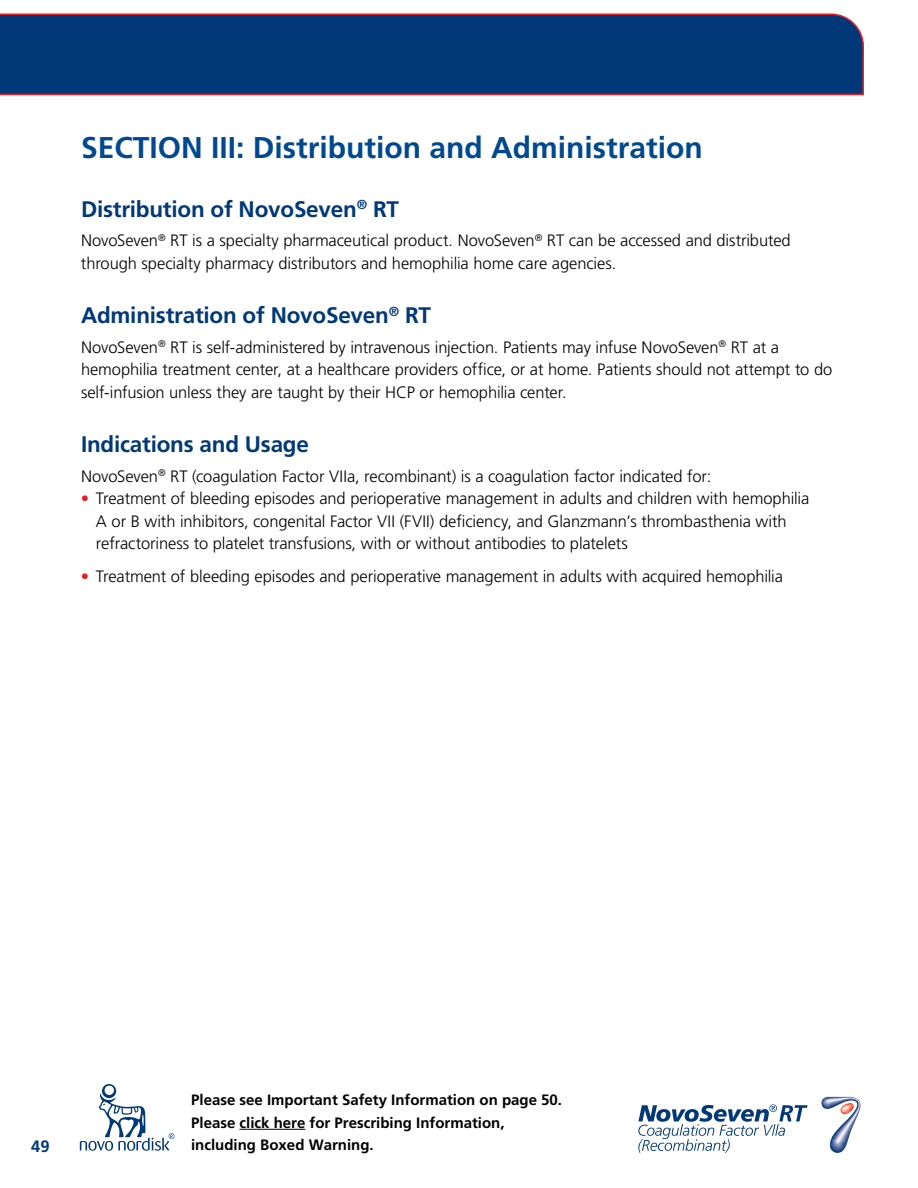
<style>
.page{position:relative;width:918px;height:1188px;background:#fff}
.page>*{position:absolute;margin:0;border:0;box-sizing:border-box;transform-origin:0 0}
.t1{font:700 30px "Frutiger LT Std";color:#004990}
.t2{font:700 22.5px "Frutiger LT Std";letter-spacing:-.01em;color:#003878}
.t3{font:300 16.5px/22.5px "Frutiger LT Std";letter-spacing:-.005em;color:#000}
.t4{font:700 16.5px "Frutiger LT Std";color:#003878}
.t5{font:700 15px/22.5px "Frutiger LT Std";color:#000}
.s1{color:#ed1d24}
</style>
<div class="page">
<svg style="left:80px;top:1084px;width:94px;height:67px"></svg>
<svg style="left:638px;top:1104px;width:170px;height:49px"></svg>
<svg style="left:821px;top:1097px;width:40px;height:56px"></svg>
<div style="left:0;top:13px;width:864px;height:83px;background:#003878"></div>
<hr style="left:0;top:94px;width:864px;height:1px;background:#ed1d24">
<hr style="left:240px;top:1129px;width:65px;height:1px;background:#000">
<h1 class="t1" style="left:81px;top:129px;width:623px">SECTION III: Distribution and Administration</h1>
<h2 class="t2" style="left:81px;top:196px;width:320px">Distribution of NovoSeven<sup>®</sup> RT</h2>
<p class="t3" style="left:81px;top:229px;width:711px">NovoSeven<sup>®</sup> RT is a specialty pharmaceutical product. NovoSeven<sup>®</sup> RT can be accessed and distributed through specialty pharmacy distributors and hemophilia home care agencies.</p>
<h2 class="t2" style="left:81px;top:302px;width:352px">Administration of NovoSeven<sup>®</sup> RT</h2>
<p class="t3" style="left:81px;top:336px;width:753px">NovoSeven<sup>®</sup> RT is self-administered by intravenous injection. Patients may infuse NovoSeven<sup>®</sup> RT at a hemophilia treatment center, at a healthcare providers office, or at home. Patients should not attempt to do self-infusion unless they are taught by their HCP or hemophilia center.</p>
<h2 class="t2" style="left:81px;top:431px;width:230px">Indications and Usage</h2>
<p class="t3" style="left:81px;top:465px;width:632px">NovoSeven<sup>®</sup> RT (coagulation Factor VIIa, recombinant) is a coagulation factor indicated for:</p>
<p class="t3" style="left:96px;top:487px;width:715px;text-indent:-15px"><span class="s1">•</span> Treatment of bleeding episodes and perioperative management in adults and children with hemophilia<br>A or B with inhibitors, congenital Factor VII (FVII) deficiency, and Glanzmann’s thrombasthenia with refractoriness to platelet transfusions, with or without antibodies to platelets</p>
<p class="t3" style="left:81px;top:566px;width:704px"><span class="s1">•</span> Treatment of bleeding episodes and perioperative management in adults with acquired hemophilia</p>
<p class="t4" style="left:31px;top:1136px;width:20px">49</p>
<p class="t5" style="left:191px;top:1089px;width:372px">Please see Important Safety Information on page 50.<br>Please click here for Prescribing Information, including Boxed Warning.</p>
</div>
